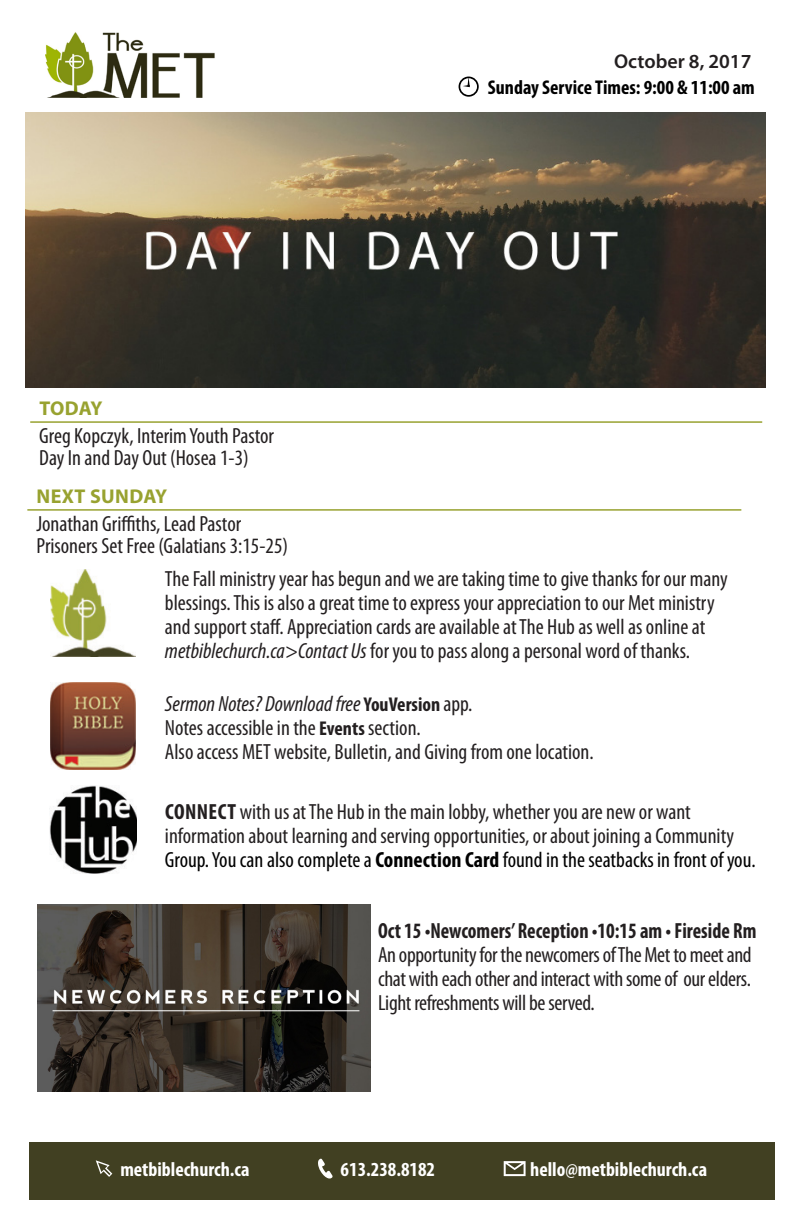
<style>
.page{position:relative;width:792px;height:1224px;background:#fff}
.page>*{position:absolute;margin:0;border:0;box-sizing:border-box;transform-origin:0 0}
.black_body{font:condensed 22px/24px "Myriad Pro";color:#231f20}
.t1{font:700 condensed 22px "Myriad Pro";color:#231f20;scale:.92 1}
.t2{font:700 condensed 20px "Myriad Pro";color:#fff}
.t3{font:700 condensed 20px "Myriad Pro";color:#000}
.Headings{font:700 20px "Myriad Pro";letter-spacing:.02em;color:#98a230}
.t4{font:600 20px "Myriad Pro";color:#231f20}
.s1{font-style:italic}
.s2{font-weight:700;font-size:20px}
.s3{font-weight:700}
.s4{color:#000}
.s5{font-weight:700;color:#000}
</style>
<div class="page">
<div style="left:29px;top:1142px;width:745px;height:58px;background:#414022"></div>
<svg style="left:504px;top:1161px;width:22px;height:15px"></svg>
<svg style="left:318px;top:1158px;width:15px;height:21px"></svg>
<img style="left:50px;top:570px;width:85px;height:87px">
<img style="left:50px;top:682px;width:85px;height:87px">
<img style="left:49px;top:786px;width:88px;height:87px">
<svg style="left:96px;top:1160px;width:16px;height:17px"></svg>
<svg style="left:459px;top:77px;width:20px;height:20px"></svg>
<img style="left:37px;top:905px;width:333px;height:186px">
<img style="left:46px;top:32px;width:169px;height:66px">
<img style="left:25px;top:112px;width:740px;height:275px">
<hr style="left:27px;top:509px;width:714px;height:2px;background:#98a230">
<hr style="left:30px;top:421px;width:732px;height:2px;background:#98a230">
<p class="t4" style="left:614px;top:48px;width:139px">October 8, 2017</p>
<p class="Headings" style="left:39px;top:396px;width:65px">TODAY</p>
<p class="black_body" style="left:39px;top:425px;width:236px;line-height:22px">Greg Kopczyk, Interim Youth Pastor<br>Day In and Day Out (Hosea 1-3)</p>
<p class="Headings" style="left:37px;top:483px;width:132px">NEXT SUNDAY</p>
<p class="black_body" style="left:36px;top:513px;width:253px;line-height:22px">Jonathan Griffiths, Lead Pastor<br>Prisoners Set Free (Galatians 3:15-25)</p>
<p class="t3" style="left:488px;top:75px;width:269px">Sunday Service Times: 9:00 &amp; 11:00 am</p>
<p class="black_body" style="left:165px;top:567px;width:564px">The Fall ministry year has begun and we are taking time to give thanks for our many blessings. This is also a great time to express your appreciation to our Met ministry and support staff. Appreciation cards are available at The Hub as well as online at <span class="s1">metbiblechurch.ca&gt;Contact Us</span> for you to pass along a personal word of thanks.</p>
<p class="black_body" style="left:165px;top:691px;width:430px"><span class="s1">Sermon Notes? Download free</span> <span class="s2">YouVersion</span> app.<br>Notes accessible in the <span class="s2">Events</span> section.<br>Also access MET website, Bulletin, and Giving from one location.</p>
<p class="black_body" style="left:165px;top:799px;width:592px"><span class="s3">CONNECT</span> with us at The Hub in the main lobby, whether you are new or want information about learning and serving opportunities, or about joining a Community<br><span class="s4">Group. You can also complete a</span> <span class="s5">Connection Card</span> <span class="s4">found in the seatbacks in front of you.</span></p>
<p class="t2" style="left:120px;top:1157px;width:131px">metbiblechurch.ca</p>
<p class="t1" style="left:378px;top:916px;width:413px">Oct 15 •Newcomers’ Reception •10:15 am • Fireside Rm</p>
<p class="black_body" style="left:378px;top:942px;width:375px;text-align:justify">An opportunity for the newcomers of The Met to meet and chat with each other and interact with some of our elders.<br>Light refreshments will be served.</p>
<p class="t2" style="left:341px;top:1157px;width:96px">613.238.8182</p>
<p class="t2" style="left:530px;top:1157px;width:178px">hello@metbiblechurch.ca</p>
</div>
